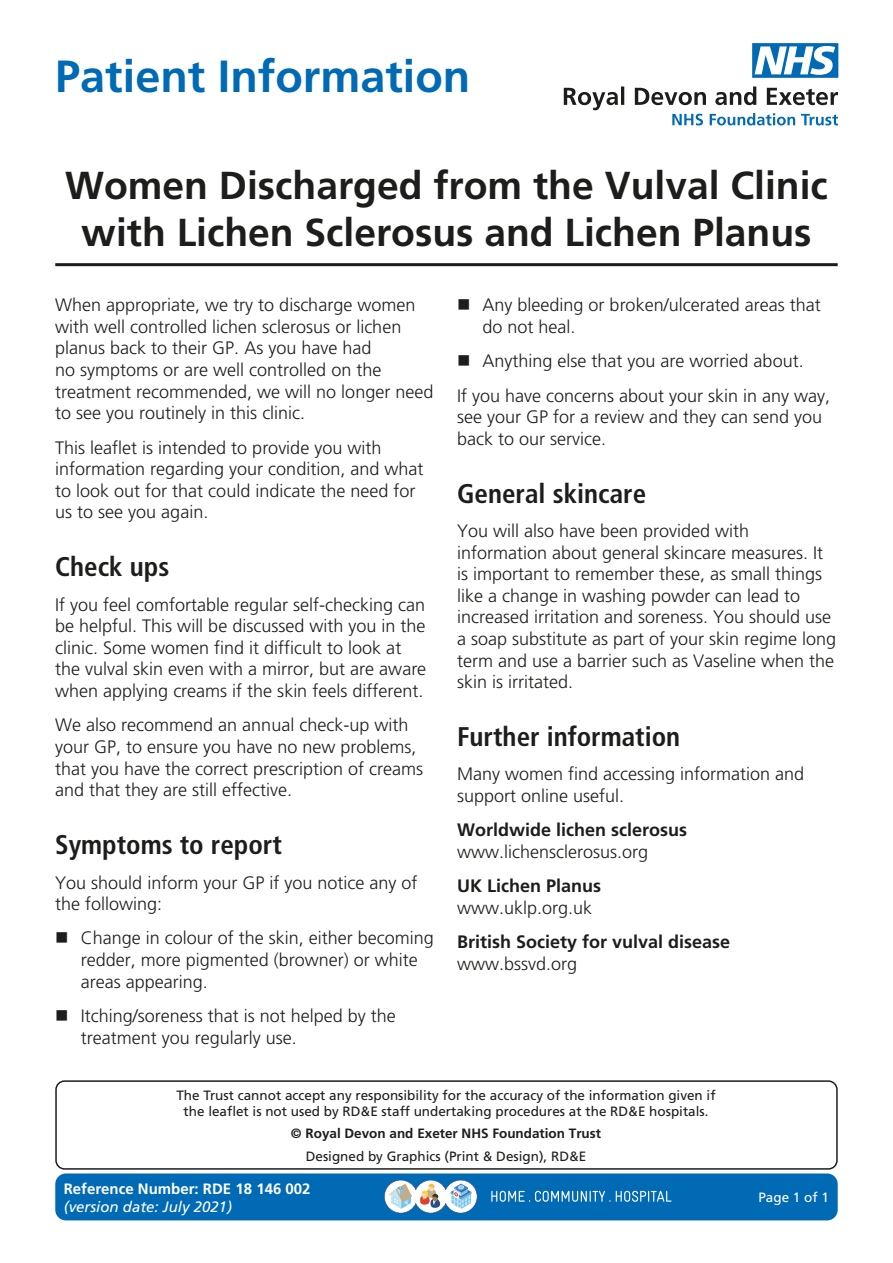
<style>
.page{position:relative;width:893px;height:1263px;background:#fff}
.page>*{position:absolute;margin:0;border:0;box-sizing:border-box;transform-origin:0 0}
.t1{font:700 45px "Frutiger 65";color:#006ab5}
.t2{font:700 39px/46.8px "Frutiger 65";color:#1d1d1b;text-align:center}
.t3{font:700 condensed 27px "Frutiger 67";color:#1d1d1b}
.t4{font:300 18px/21.6px "Frutiger 45";color:#1d1d1b}
.t5{font:700 18px "Frutiger 65";color:#1d1d1b}
.t6{font:700 15px "Frutiger 65";color:#fff}
.t7{font:italic 15px "Frutiger 56";color:#fff}
.t8{font:13.5px/16.2px "Frutiger 55 Roman";color:#1d1d1b;text-align:center}
.t9{font:700 13.5px "Frutiger 65";color:#1d1d1b}
.t10{font:13.5px "Frutiger 55 Roman";color:#fff}
</style>
<div class="page">
<div style="left:55px;top:1173px;width:783px;height:47px;background:#006ab5;border-radius:11px"></div>
<svg style="left:564px;top:86px;width:274px;height:39px"></svg>
<svg style="left:752px;top:43px;width:86px;height:35px"></svg>
<svg style="left:384px;top:1180px;width:93px;height:33px;background:#acc4d4"></svg>
<svg style="left:491px;top:1191px;width:180px;height:11px"></svg>
<div style="left:55px;top:1080px;width:783px;height:90px;border:2px solid #1d1d1b;border-radius:9px"></div>
<hr style="left:55px;top:263px;width:783px;height:3px;background:#1d1d1b">
<h1 class="t1" style="left:55px;top:50px;width:417px">Patient Information</h1>
<h2 class="t2" style="left:65px;top:162px;width:764px">Women Discharged from the Vulval Clinic with Lichen Sclerosus and Lichen Planus</h2>
<p class="t4" style="left:55px;top:294px;width:380px">When appropriate, we try to discharge women with well controlled lichen sclerosus or lichen planus back to their GP. As you have had<br>no symptoms or are well controlled on the treatment recommended, we will no longer need to see you routinely in this clinic.</p>
<p class="t4" style="left:55px;top:436px;width:370px">This leaflet is intended to provide you with information regarding your condition, and what to look out for that could indicate the need for us to see you again.</p>
<h3 class="t3" style="left:55px;top:551px;width:116px">Check ups</h3>
<p class="t4" style="left:55px;top:594px;width:373px">If you feel comfortable regular self-checking can be helpful. This will be discussed with you in the clinic. Some women find it difficult to look at the vulval skin even with a mirror, but are aware when applying creams if the skin feels different.</p>
<p class="t4" style="left:55px;top:714px;width:369px">We also recommend an annual check-up with your GP, to ensure you have no new problems, that you have the correct prescription of creams and that they are still effective.</p>
<h3 class="t3" style="left:55px;top:829px;width:228px">Symptoms to report</h3>
<p class="t4" style="left:55px;top:871px;width:364px">You should inform your GP if you notice any of the following:</p>
<p class="t4" style="left:81px;top:927px;width:355px">Change in colour of the skin, either becoming redder, more pigmented (browner) or white areas appearing.</p>
<p class="t4" style="left:81px;top:1005px;width:317px">Itching/soreness that is not helped by the treatment you regularly use.</p>
<p class="t4" style="left:483px;top:294px;width:340px">Any bleeding or broken/ulcerated areas that do not heal.</p>
<p class="t4" style="left:457px;top:344px;width:375px;line-height:34.3px;text-align:center">Anything else that you are worried about.<br>If you have concerns about your skin in any way,</p>
<p class="t4" style="left:457px;top:406px;width:367px">see your GP for a review and they can send you back to our service.</p>
<h3 class="t3" style="left:457px;top:477px;width:191px">General skincare</h3>
<p class="t4" style="left:457px;top:520px;width:381px">You will also have been provided with information about general skincare measures. It is important to remember these, as small things like a change in washing powder can lead to increased irritation and soreness. You should use a soap substitute as part of your skin regime long term and use a barrier such as Vaseline when the skin is irritated.</p>
<h3 class="t3" style="left:457px;top:721px;width:225px">Further information</h3>
<p class="t4" style="left:457px;top:763px;width:349px">Many women find accessing information and support online useful.</p>
<p class="t5" style="left:457px;top:820px;width:232px">Worldwide lichen sclerosus</p>
<p class="t4" style="left:457px;top:841px;width:193px">www.lichensclerosus.org</p>
<p class="t5" style="left:457px;top:875px;width:146px">UK Lichen Planus</p>
<p class="t4" style="left:457px;top:897px;width:137px">www.uklp.org.uk</p>
<p class="t5" style="left:457px;top:931px;width:275px">British Society for vulval disease</p>
<p class="t4" style="left:457px;top:953px;width:122px">www.bssvd.org</p>
<p class="t8" style="left:176px;top:1087px;width:541px">The Trust cannot accept any responsibility for the accuracy of the information given if the leaflet is not used by RD&amp;E staff undertaking procedures at the RD&amp;E hospitals.</p>
<p class="t9" style="left:291px;top:1126px;width:312px">© Royal Devon and Exeter NHS Foundation Trust</p>
<p class="t8" style="left:306px;top:1148px;width:282px">Designed by Graphics (Print &amp; Design), RD&amp;E</p>
<p class="t6" style="left:64px;top:1179px;width:248px">Reference Number: RDE 18 146 002</p>
<p class="t7" style="left:64px;top:1197px;width:170px">(version date: July 2021)</p>
<p class="t10" style="left:758px;top:1189px;width:72px">Page 1 of 1</p>
</div>
